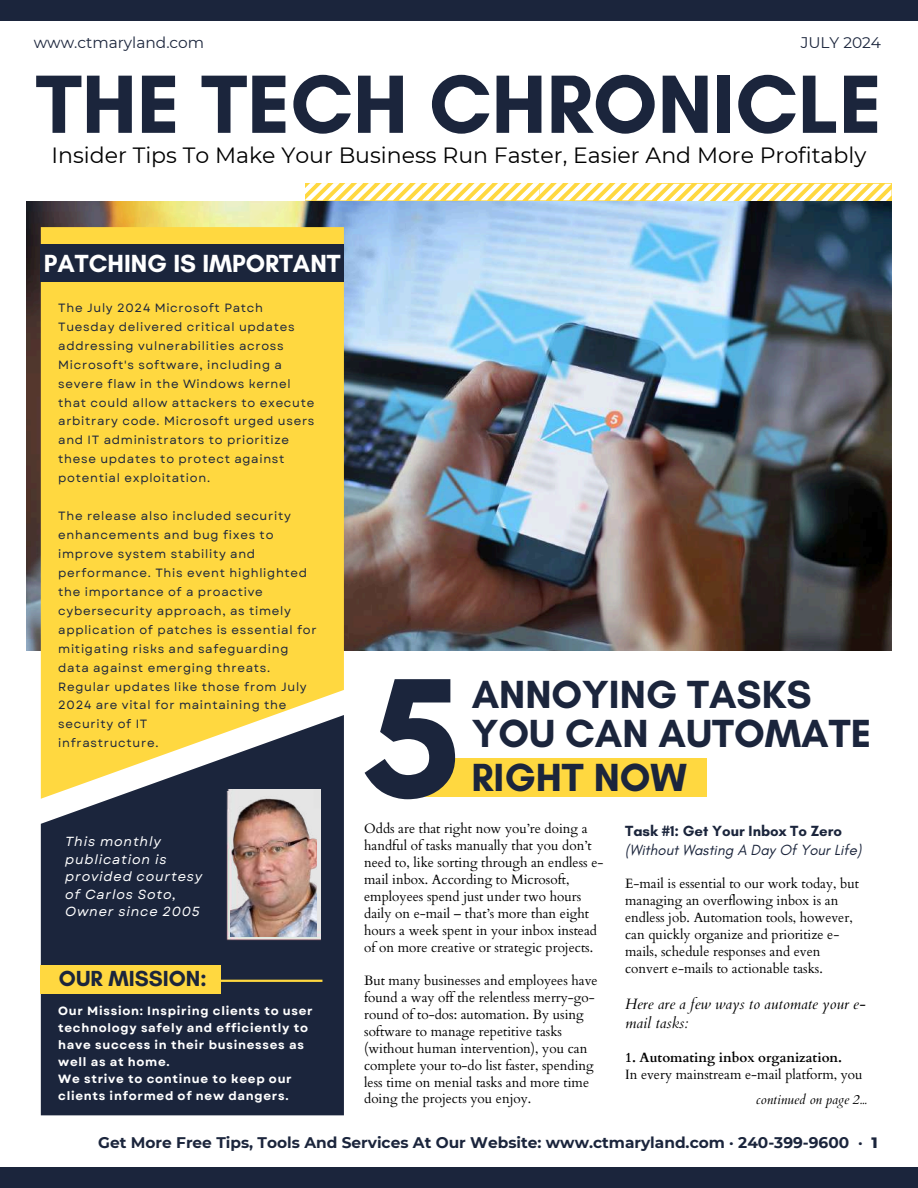
<style>
.page{position:relative;width:918px;height:1188px;background:#fff}
.page>*{position:absolute;margin:0;border:0;box-sizing:border-box;transform-origin:0 0}
.t1{font:700 174.15px "Glacial Indifference";color:#1b253c}
.t2{font:700 84.15px "Glacial Indifference";color:#1b253c}
.t3{font:700 39.9px/38.2px "Glacial Indifference";color:#1b253c}
.t4{font:700 25.2px "Glacial Indifference";color:#fff}
.t5{font:700 22.2px "Glacial Indifference";color:#1b253c}
.t6{font:22.05px "Montserrat";color:#000}
.t7{font:700 15.45px "Montserrat";color:#1b253c}
.t8{font:15.45px "Montserrat";color:#1b253c}
.t9{font:italic 15px/19.2px "Cardo";color:#000}
.t10{font:italic 15px "Glacial Indifference";color:#1b253c}
.t11{font:700 15px "Glacial Indifference";color:#1b253c}
.t12{font:13.5px/16.8px "Cardo";color:#000}
.t13{font:700 13.5px "Cardo";color:#000}
.t14{font:italic 13.35px "Cardo";color:#000}
.t15{font:italic 13.2px/17.5px "Garet";letter-spacing:.06em;color:#fff}
.t16{font:12px/18.9px "Garet";letter-spacing:.06em;color:#1b253c}
.t17{font:700 12px/17px "Garet";letter-spacing:.06em;color:#fff}
.s1{font-weight:800}
</style>
<div class="page">
<div style="left:0;top:1px;width:918px;height:20px;background:#1b253c"></div>
<div style="left:0;top:1168px;width:918px;height:20px;background:#1b253c"></div>
<svg style="left:305px;top:183px;width:586px;height:18px"></svg>
<img style="left:27px;top:201px;width:865px;height:449px">
<div style="left:41px;top:227px;width:303px;height:488px;background:#ffd840"></div>
<div style="left:41px;top:244px;width:303px;height:38px;background:#1b253c"></div>
<svg style="left:41px;top:715px;width:303px;height:400px;background:#40454a"></svg>
<hr style="left:65px;top:980px;width:257px;height:2px;background:#ffd840">
<div style="left:41px;top:966px;width:180px;height:28px;background:#ffd840"></div>
<img style="left:227px;top:789px;width:94px;height:150px">
<div style="left:454px;top:758px;width:253px;height:39px;background:#ffd840"></div>
<svg style="left:421px;top:758px;width:33px;height:39px"></svg>
<img style="left:227px;top:791px;width:93px;height:150px">
<img style="left:231px;top:795px;width:86px;height:142px">
<p class="t8" style="left:34px;top:33px;width:172px">www.ctmaryland.com</p>
<p class="t8" style="left:801px;top:33px;width:82px">JULY 2024</p>
<h2 class="t2" style="left:36px;top:53px;width:848px">THE TECH CHRONICLE</h2>
<h3 class="t6" style="left:52px;top:141px;width:816px">Insider Tips To Make Your Business Run Faster, Easier And More Profitably</h3>
<h3 class="t4" style="left:44px;top:248px;width:298px">PATCHING IS IMPORTANT</h3>
<p class="t16" style="left:58px;top:298px;width:258px">The July 2024 Microsoft Patch Tuesday delivered critical updates addressing vulnerabilities across Microsoft's software, including a severe flaw in the Windows kernel that could allow attackers to execute arbitrary code. Microsoft urged users and IT administrators to prioritize these updates to protect against potential exploitation.</p>
<p class="t16" style="left:58px;top:507px;width:260px">The release also included security enhancements and bug fixes to improve system stability and performance. This event highlighted the importance of a proactive cybersecurity approach, as timely application of patches is essential for mitigating risks and safeguarding data against emerging threats.<br>Regular updates like those from July<br>2024 are vital for maintaining the security of IT<br>infrastructure.</p>
<p class="t15" style="left:65px;top:833px;width:139px">This monthly publication is provided courtesy of Carlos Soto,<br>Owner since 2005</p>
<h3 class="t5" style="left:59px;top:965px;width:150px">OUR MISSION:</h3>
<p class="t17" style="left:58px;top:1003px;width:256px">Our Mission: Inspiring clients to user technology safely and efficiently to have success in their businesses as well as at home.<br>We strive to continue to keep our clients informed of new dangers.</p>
<h1 class="t1" style="left:366px;top:632px;width:96px">5</h1>
<h3 class="t3" style="left:472px;top:675px;width:401px">ANNOYING TASKS<br>YOU CAN AUTOMATE</h3>
<h3 class="t3" style="left:472px;top:758px;width:217px">RIGHT NOW</h3>
<p class="t12" style="left:364px;top:821px;width:241px">Odds are that right now you’re doing a handful of tasks manually that you don’t need to, like sorting through an endless e&shy;mail inbox. According to Microsoft, employees spend just under two hours daily on e-mail – that’s more than eight hours a week spent in your inbox instead of on more creative or strategic projects.</p>
<p class="t12" style="left:364px;top:973px;width:235px">But many businesses and employees have found a way off the relentless merry-go&shy;round of to-dos: automation. By using software to manage repetitive tasks (without human intervention), you can complete your to-do list faster, spending less time on menial tasks and more time doing the projects you enjoy.</p>
<p class="t11" style="left:625px;top:821px;width:219px">Task #1: Get Your Inbox To Zero</p>
<p class="t10" style="left:625px;top:840px;width:238px">(Without Wasting A Day Of Your Life)</p>
<p class="t12" style="left:625px;top:876px;width:236px">E-mail is essential to our work today, but managing an overflowing inbox is an endless job. Automation tools, however, can quickly organize and prioritize e&shy;mails, schedule responses and even convert e-mails to actionable tasks.</p>
<p class="t9" style="left:625px;top:995px;width:242px">Here are a few ways to automate your e&shy;mail tasks:</p>
<p class="t13" style="left:625px;top:1048px;width:218px">1. Automating inbox organization.</p>
<p class="t12" style="left:625px;top:1066px;width:239px">In every mainstream e-mail platform, you</p>
<p class="t14" style="left:756px;top:1091px;width:112px">continued on page 2...</p>
<p class="t7" style="left:98px;top:1133px;width:781px">Get More Free Tips, Tools And Services At Our Website: www.ctmaryland.com · 240-399-9600 · <span class="s1">1</span></p>
</div>
